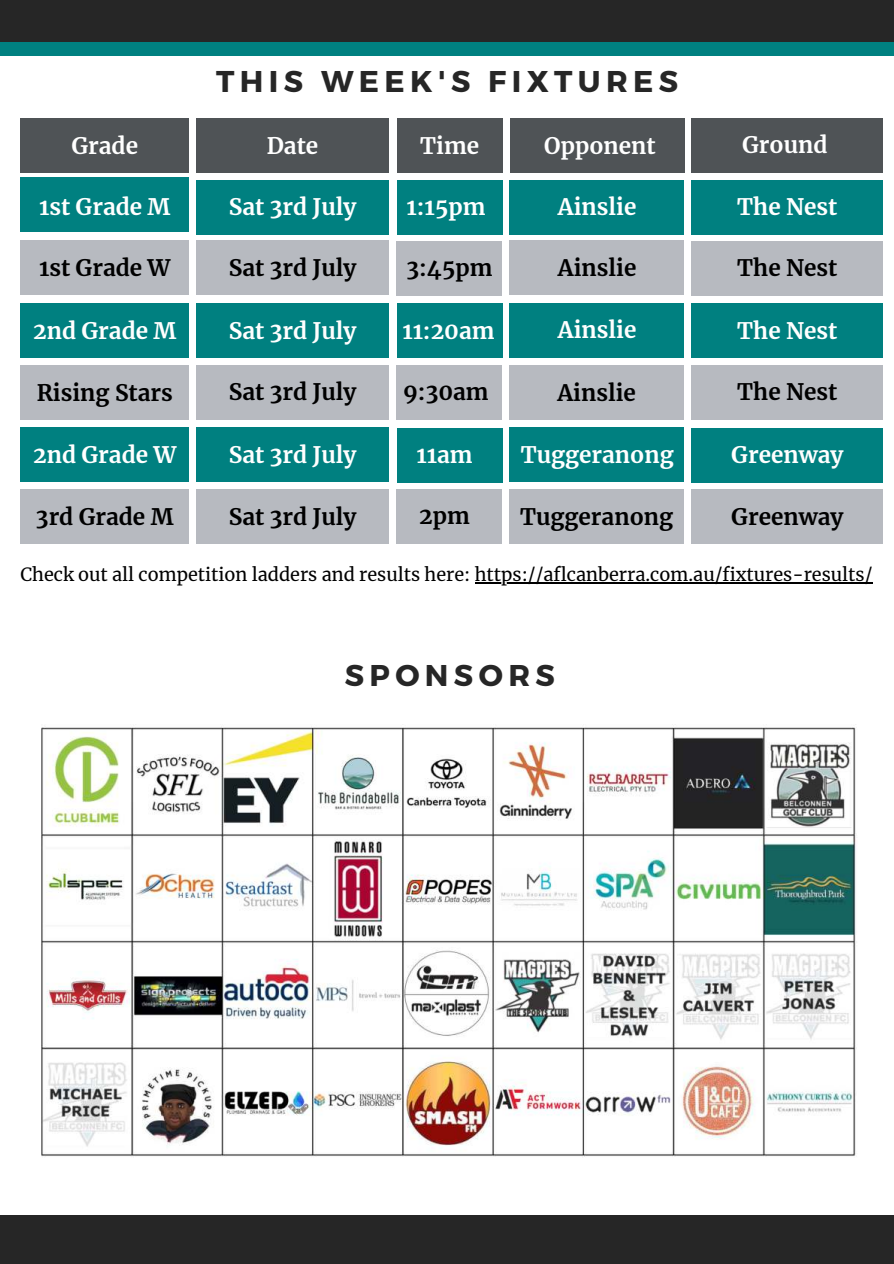
<style>
.page{position:relative;width:894px;height:1264px;background:#fff}
.page>*{position:absolute;margin:0;border:0;box-sizing:border-box;transform-origin:0 0}
.t1{font:700 30px "Montserrat";letter-spacing:.18em;color:#262626}
.t2{font:700 22.5px "Merriweather";color:#fff}
.t3{font:700 22.5px "Merriweather";color:#000}
.t4{font:18px "Merriweather";color:#000}
</style>
<div class="page">
<div style="left:0;top:1215px;width:893px;height:48px;background:#262626"></div>
<div style="left:0;top:0;width:893px;height:48px;background:#262626"></div>
<div style="left:0;top:42px;width:893px;height:14px;background:#008080"></div>
<div style="left:20px;top:177px;width:169px;height:55px;background:#008080"></div>
<div style="left:509px;top:180px;width:175px;height:54px;background:#008080"></div>
<div style="left:196px;top:180px;width:193px;height:54px;background:#008080"></div>
<div style="left:691px;top:180px;width:191px;height:55px;background:#008080"></div>
<div style="left:20px;top:240px;width:169px;height:55px;background:#b7bac0"></div>
<div style="left:509px;top:240px;width:175px;height:55px;background:#b7bac0"></div>
<div style="left:196px;top:240px;width:193px;height:55px;background:#b7bac0"></div>
<div style="left:691px;top:241px;width:191px;height:54px;background:#b7bac0"></div>
<div style="left:20px;top:303px;width:169px;height:55px;background:#008080"></div>
<div style="left:509px;top:303px;width:175px;height:55px;background:#008080"></div>
<div style="left:196px;top:303px;width:193px;height:55px;background:#008080"></div>
<div style="left:691px;top:303px;width:191px;height:55px;background:#008080"></div>
<div style="left:20px;top:365px;width:169px;height:55px;background:#b7bac0"></div>
<div style="left:509px;top:365px;width:175px;height:55px;background:#b7bac0"></div>
<div style="left:196px;top:365px;width:193px;height:55px;background:#b7bac0"></div>
<div style="left:691px;top:365px;width:191px;height:55px;background:#b7bac0"></div>
<div style="left:20px;top:427px;width:169px;height:55px;background:#008080"></div>
<div style="left:509px;top:427px;width:175px;height:55px;background:#008080"></div>
<div style="left:196px;top:427px;width:193px;height:55px;background:#008080"></div>
<div style="left:691px;top:427px;width:191px;height:55px;background:#008080"></div>
<div style="left:20px;top:489px;width:169px;height:55px;background:#b7bac0"></div>
<div style="left:509px;top:489px;width:175px;height:55px;background:#b7bac0"></div>
<div style="left:196px;top:489px;width:193px;height:55px;background:#b7bac0"></div>
<div style="left:691px;top:489px;width:191px;height:55px;background:#b7bac0"></div>
<div style="left:20px;top:118px;width:169px;height:55px;background:#4f5356"></div>
<div style="left:509px;top:118px;width:175px;height:55px;background:#4f5356"></div>
<div style="left:196px;top:118px;width:193px;height:55px;background:#4f5356"></div>
<div style="left:691px;top:118px;width:191px;height:55px;background:#4f5356"></div>
<div style="left:397px;top:118px;width:105px;height:55px;background:#4f5356"></div>
<div style="left:397px;top:180px;width:105px;height:55px;background:#008080"></div>
<div style="left:396px;top:241px;width:105px;height:54px;background:#b7bac0"></div>
<div style="left:397px;top:303px;width:105px;height:55px;background:#008080"></div>
<div style="left:396px;top:365px;width:105px;height:55px;background:#b7bac0"></div>
<div style="left:397px;top:427px;width:105px;height:55px;background:#008080"></div>
<div style="left:396px;top:489px;width:105px;height:55px;background:#b7bac0"></div>
<img style="left:42px;top:724px;width:815px;height:433px">
<hr style="left:474px;top:582px;width:398px;height:1px;background:#000">
<h1 class="t1" style="left:216px;top:63px;width:463px">THIS WEEK'S FIXTURES</h1>
<p class="t2" style="left:71px;top:130px;width:68px">Grade</p>
<p class="t2" style="left:267px;top:130px;width:53px">Date</p>
<p class="t2" style="left:420px;top:130px;width:61px">Time</p>
<p class="t2" style="left:544px;top:130px;width:113px">Opponent</p>
<p class="t2" style="left:742px;top:130px;width:87px">Ground</p>
<p class="t2" style="left:39px;top:191px;width:133px">1st Grade M</p>
<p class="t2" style="left:229px;top:191px;width:129px">Sat 3rd July</p>
<p class="t2" style="left:406px;top:191px;width:81px">1:15pm</p>
<p class="t2" style="left:557px;top:191px;width:80px">Ainslie</p>
<p class="t2" style="left:737px;top:191px;width:102px">The Nest</p>
<p class="t3" style="left:39px;top:252px;width:133px">1st Grade W</p>
<p class="t3" style="left:229px;top:252px;width:129px">Sat 3rd July</p>
<p class="t3" style="left:406px;top:252px;width:88px">3:45pm</p>
<p class="t3" style="left:557px;top:252px;width:80px">Ainslie</p>
<p class="t3" style="left:737px;top:252px;width:102px">The Nest</p>
<p class="t2" style="left:33px;top:315px;width:145px">2nd Grade M</p>
<p class="t2" style="left:229px;top:315px;width:129px">Sat 3rd July</p>
<p class="t2" style="left:402px;top:315px;width:94px">11:20am</p>
<p class="t2" style="left:557px;top:314px;width:80px">Ainslie</p>
<p class="t2" style="left:737px;top:315px;width:102px">The Nest</p>
<p class="t3" style="left:37px;top:377px;width:138px">Rising Stars</p>
<p class="t2" style="left:33px;top:439px;width:145px">2nd Grade W</p>
<p class="t3" style="left:36px;top:501px;width:139px">3rd Grade M</p>
<p class="t3" style="left:229px;top:376px;width:129px">Sat 3rd July</p>
<p class="t3" style="left:403px;top:376px;width:87px">9:30am</p>
<p class="t3" style="left:557px;top:377px;width:80px">Ainslie</p>
<p class="t2" style="left:229px;top:439px;width:129px">Sat 3rd July</p>
<p class="t2" style="left:520px;top:439px;width:155px">Tuggeranong</p>
<p class="t3" style="left:520px;top:501px;width:155px">Tuggeranong</p>
<p class="t2" style="left:416px;top:439px;width:58px">11am</p>
<p class="t3" style="left:229px;top:501px;width:129px">Sat 3rd July</p>
<p class="t3" style="left:419px;top:500px;width:52px">2pm</p>
<p class="t3" style="left:737px;top:376px;width:102px">The Nest</p>
<p class="t2" style="left:731px;top:439px;width:114px">Greenway</p>
<p class="t3" style="left:731px;top:501px;width:114px">Greenway</p>
<p class="t4" style="left:20px;top:562px;width:853px">Check out all competition ladders and results here: https://aflcanberra.com.au/fixtures-results/</p>
<h1 class="t1" style="left:345px;top:656px;width:211px">SPONSORS</h1>
</div>
